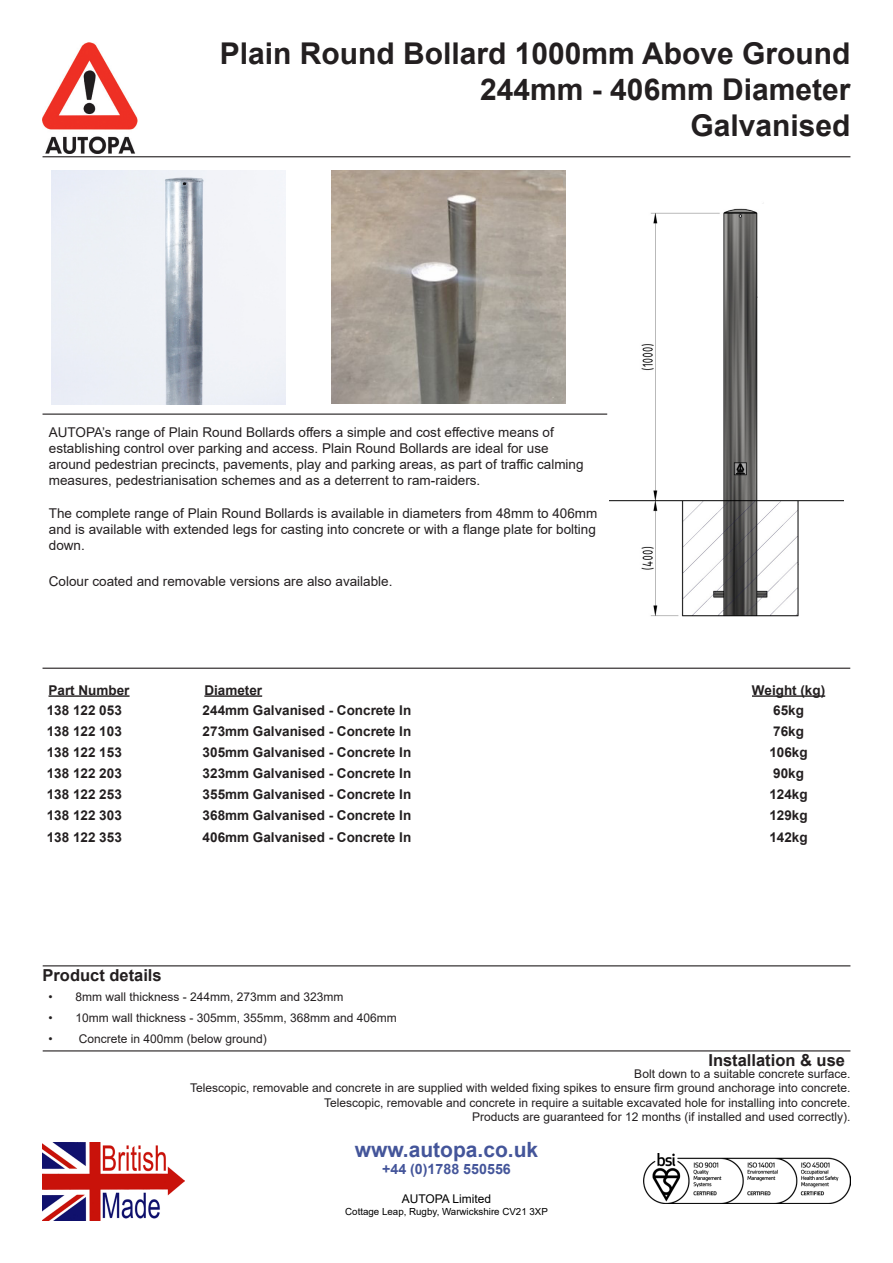
<style>
.page{position:relative;width:893px;height:1263px;background:#fff}
.page>*{position:absolute;margin:0;border:0;box-sizing:border-box;transform-origin:0 0}
.t1{font:700 30px "Arial";color:#231f20}
.t2{font:700 21px "Arial";color:#44559a}
.t3{font:700 16.5px "Arial";color:#231f20}
.t4{font:700 14.25px "Arial";color:#44559a}
.t5{font:13.5px/16.2px "Arial";color:#231f20}
.t6{font:700 13.5px "Arial";color:#231f20}
.t7{font:12px "Arial";color:#231f20}
.t8{font:12px "Arial";color:#000}
.t9{font:9.75px "Arial";color:#000}
</style>
<div class="page">
<img style="left:644px;top:1154px;width:206px;height:49px">
<img style="left:43px;top:1143px;width:142px;height:77px">
<img style="left:610px;top:208px;width:234px;height:409px">
<img style="left:42px;top:43px;width:95px;height:110px">
<hr style="left:43px;top:156px;width:807px;height:1px;background:#231f20">
<hr style="left:43px;top:414px;width:564px;height:1px;background:#231f20">
<img style="left:52px;top:170px;width:234px;height:234px">
<img style="left:332px;top:170px;width:234px;height:234px">
<hr style="left:49px;top:695px;width:81px;height:2px;background:#231f20">
<hr style="left:204px;top:695px;width:58px;height:2px;background:#231f20">
<hr style="left:752px;top:695px;width:73px;height:2px;background:#231f20">
<hr style="left:43px;top:668px;width:807px;height:1px;background:#231f20">
<hr style="left:43px;top:965px;width:807px;height:1px;background:#231f20">
<hr style="left:43px;top:1050px;width:807px;height:1px;background:#231f20">
<p class="t1" style="left:220px;top:33px;width:632px">Plain Round Bollard 1000mm Above Ground</p>
<p class="t1" style="left:480px;top:69px;width:372px">244mm - 406mm Diameter</p>
<p class="t1" style="left:690px;top:105px;width:162px">Galvanised</p>
<p class="t5" style="left:49px;top:424px;width:536px">AUTOPA’s range of Plain Round Bollards offers a simple and cost effective means of establishing control over parking and access. Plain Round Bollards are ideal for use around pedestrian precincts, pavements, play and parking areas, as part of traffic calming measures, pedestrianisation schemes and as a deterrent to ram-raiders.</p>
<p class="t5" style="left:49px;top:505px;width:550px;text-align:justify">The complete range of Plain Round Bollards is available in diameters from 48mm to 406mm and is available with extended legs for casting into concrete or with a flange plate for bolting down.</p>
<p class="t5" style="left:49px;top:573px;width:345px">Colour coated and removable versions are also available.</p>
<p class="t6" style="left:49px;top:680px;width:83px">Part Number</p>
<p class="t6" style="left:204px;top:680px;width:59px">Diameter</p>
<p class="t6" style="left:752px;top:680px;width:75px">Weight (kg)</p>
<p class="t6" style="left:47px;top:700px;width:77px">138 122 053</p>
<p class="t6" style="left:203px;top:700px;width:210px">244mm Galvanised - Concrete In</p>
<p class="t6" style="left:773px;top:700px;width:32px">65kg</p>
<p class="t6" style="left:47px;top:722px;width:77px">138 122 103</p>
<p class="t6" style="left:203px;top:722px;width:210px">273mm Galvanised - Concrete In</p>
<p class="t6" style="left:773px;top:722px;width:32px">76kg</p>
<p class="t6" style="left:47px;top:742px;width:77px">138 122 153</p>
<p class="t6" style="left:203px;top:742px;width:210px">305mm Galvanised - Concrete In</p>
<p class="t6" style="left:769px;top:742px;width:40px">106kg</p>
<p class="t6" style="left:47px;top:763px;width:77px">138 122 203</p>
<p class="t6" style="left:203px;top:763px;width:210px">323mm Galvanised - Concrete In</p>
<p class="t6" style="left:773px;top:763px;width:32px">90kg</p>
<p class="t6" style="left:47px;top:785px;width:77px">138 122 253</p>
<p class="t6" style="left:203px;top:785px;width:210px">355mm Galvanised - Concrete In</p>
<p class="t6" style="left:769px;top:785px;width:40px">124kg</p>
<p class="t6" style="left:47px;top:806px;width:77px">138 122 303</p>
<p class="t6" style="left:203px;top:806px;width:210px">368mm Galvanised - Concrete In</p>
<p class="t6" style="left:769px;top:806px;width:40px">129kg</p>
<p class="t6" style="left:47px;top:827px;width:77px">138 122 353</p>
<p class="t6" style="left:203px;top:827px;width:210px">406mm Galvanised - Concrete In</p>
<p class="t6" style="left:769px;top:827px;width:40px">142kg</p>
<p class="t3" style="left:43px;top:963px;width:121px">Product details</p>
<p class="t7" style="left:49px;top:989px;width:297px">• 8mm wall thickness - 244mm, 273mm and 323mm</p>
<p class="t7" style="left:49px;top:1009px;width:350px">• 10mm wall thickness - 305mm, 355mm, 368mm and 406mm</p>
<p class="t7" style="left:49px;top:1030px;width:220px">• Concrete in 400mm (below ground)</p>
<p class="t3" style="left:708px;top:1048px;width:138px">Installation &amp; use</p>
<p class="t7" style="left:634px;top:1065px;width:218px">Bolt down to a suitable concrete surface.</p>
<p class="t7" style="left:190px;top:1080px;width:662px">Telescopic, removable and concrete in are supplied with welded fixing spikes to ensure firm ground anchorage into concrete.</p>
<p class="t7" style="left:324px;top:1094px;width:528px">Telescopic, removable and concrete in require a suitable excavated hole for installing into concrete.</p>
<p class="t7" style="left:472px;top:1108px;width:380px">Products are guaranteed for 12 months (if installed and used correctly).</p>
<p class="t2" style="left:355px;top:1135px;width:185px">www.autopa.co.uk</p>
<p class="t4" style="left:382px;top:1159px;width:130px">+44 (0)1788 550556</p>
<p class="t8" style="left:402px;top:1190px;width:91px">AUTOPA Limited</p>
<p class="t9" style="left:345px;top:1204px;width:204px">Cottage Leap, Rugby, Warwickshire CV21 3XP</p>
</div>
